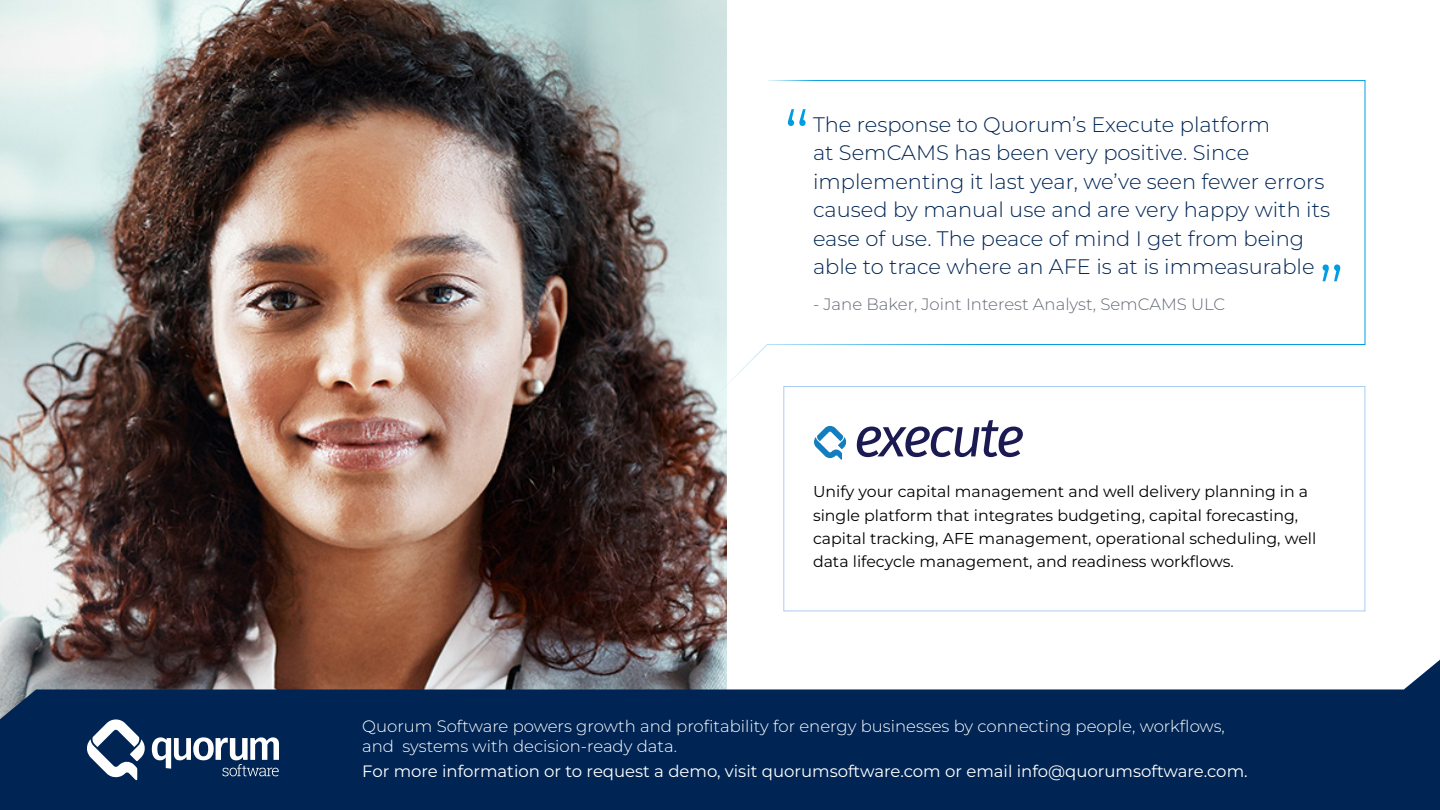
<style>
.page{position:relative;width:1440px;height:810px;background:#fff}
.page>*{position:absolute;margin:0;border:0;box-sizing:border-box;transform-origin:0 0}
.t1{font:300 75px "Montserrat";color:#009de2}
.t2{font:300 21px/28.5px "Montserrat";color:#002554}
.t3{font:300 16.5px/19.8px "Montserrat";color:#fff}
.t4{font:16.5px "Montserrat";color:#fff}
.t5{font:300 16.5px "Montserrat";color:#646a75}
.t6{font:15.75px/23.2px "Montserrat";color:#000}
</style>
<div class="page">
<img style="left:0;top:0;width:727px;height:660px">
<svg style="left:660px;top:80px;width:705px;height:371px"></svg>
<div style="left:761px;top:75px;width:53px;height:11px;background:#fff"></div>
<svg style="left:857px;top:420px;width:166px;height:37px"></svg>
<svg style="left:813px;top:425px;width:34px;height:35px"></svg>
<svg style="left:0;top:660px;width:1440px;height:150px;background:#264267"></svg>
<svg style="left:87px;top:719px;width:59px;height:61px"></svg>
<svg style="left:152px;top:737px;width:127px;height:40px"></svg>
<div style="left:784px;top:386px;width:581px;height:225px;border:1px solid #abcbf1"></div>
<p class="t1" style="left:784px;top:88px;width:28px">“</p>
<p class="t2" style="left:813px;top:110px;width:519px">The response to Quorum’s Execute platform<br>at SemCAMS has been very positive. Since implementing it last year, we’ve seen fewer errors caused by manual use and are very happy with its ease of use. The peace of mind I get from being able to trace where an AFE is at is immeasurable</p>
<p class="t5" style="left:813px;top:293px;width:414px">- Jane Baker, Joint Interest Analyst, SemCAMS ULC</p>
<p class="t1" style="left:1345px;top:302px;width:28px;rotate:-180deg">“</p>
<p class="t6" style="left:813px;top:480px;width:505px">Unify your capital management and well delivery planning in a single platform that integrates budgeting, capital forecasting, capital tracking, AFE management, operational scheduling, well data lifecycle management, and readiness workflows.</p>
<p class="t3" style="left:362px;top:716px;width:864px">Quorum Software powers growth and profitability for energy businesses by connecting people, workflows, and systems with decision-ready data.</p>
<p class="t4" style="left:362px;top:760px;width:887px">For more information or to request a demo, visit quorumsoftware.com or email info@quorumsoftware.com.</p>
</div>
